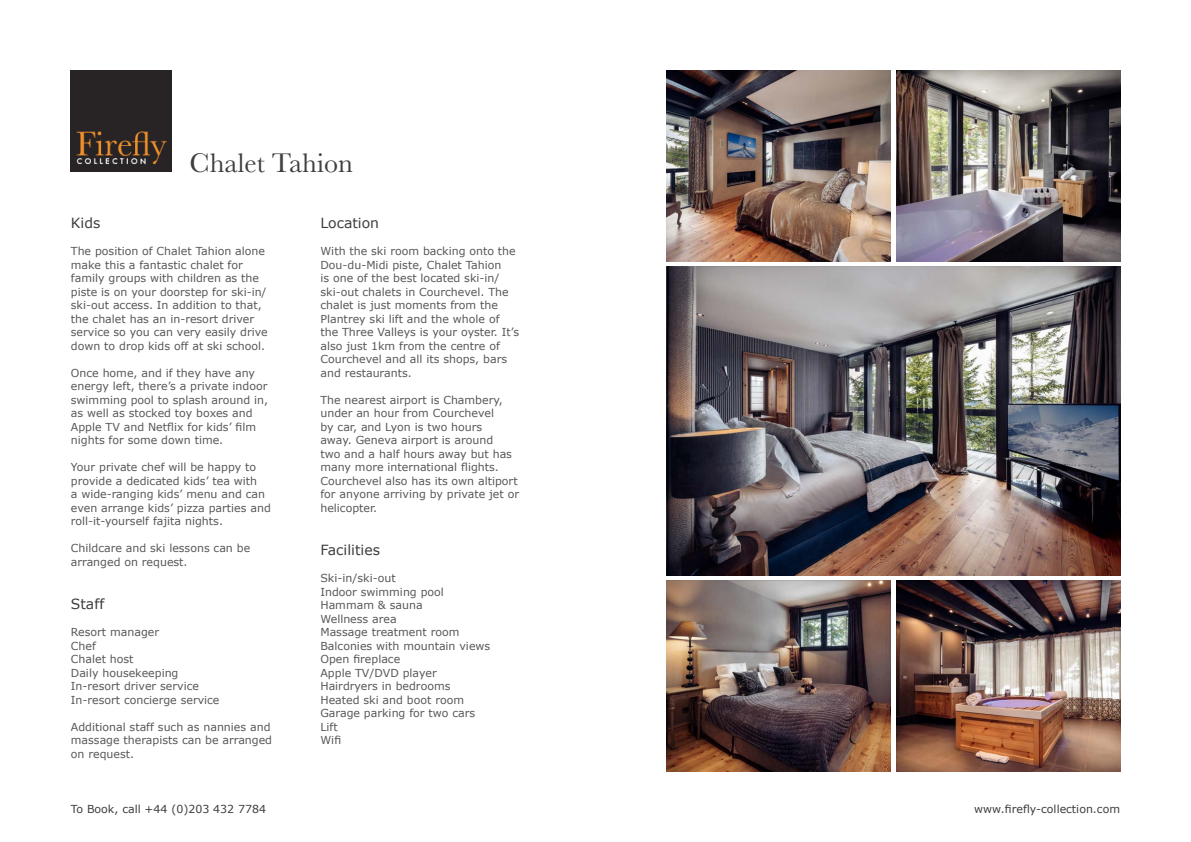
<style>
.page{position:relative;width:1191px;height:842px;background:#fff}
.page>*{position:absolute;margin:0;border:0;box-sizing:border-box;transform-origin:0 0}
.t1{font:28px "Baskerville";color:#3e3e3f}
.t2{font:14px "Verdana";color:#3e3e3f}
.t3{font:11px/13.5px "Verdana";color:#57585a}
.t4{font:11px "Verdana";color:#3e3e3f}
</style>
<div class="page">
<img style="left:71px;top:71px;width:101px;height:101px">
<img style="left:666px;top:267px;width:454px;height:308px">
<img style="left:666px;top:71px;width:224px;height:190px">
<img style="left:896px;top:71px;width:224px;height:190px">
<img style="left:666px;top:581px;width:224px;height:190px">
<img style="left:896px;top:581px;width:224px;height:190px">
<p class="t1" style="left:190px;top:145px;width:165px">Chalet Tahion</p>
<p class="t2" style="left:71px;top:214px;width:31px">Kids</p>
<p class="t3" style="left:71px;top:244px;width:198px">The position of Chalet Tahion alone make this a fantastic chalet for family groups with children as the piste is on your doorstep for ski-in/ ski-out access. In addition to that, the chalet has an in-resort driver service so you can very easily drive down to drop kids off at ski school.</p>
<p class="t3" style="left:71px;top:366px;width:199px">Once home, and if they have any energy left, there’s a private indoor swimming pool to splash around in, as well as stocked toy boxes and<br>Apple TV and Netflix for kids’ film nights for some down time.</p>
<p class="t3" style="left:71px;top:460px;width:201px">Your private chef will be happy to provide a dedicated kids’ tea with<br>a wide-ranging kids’ menu and can even arrange kids’ pizza parties and roll-it-yourself fajita nights.</p>
<p class="t3" style="left:71px;top:541px;width:181px">Childcare and ski lessons can be arranged on request.</p>
<p class="t2" style="left:71px;top:595px;width:35px">Staff</p>
<p class="t3" style="left:71px;top:626px;width:90px">Resort manager</p>
<p class="t3" style="left:71px;top:639px;width:27px">Chef</p>
<p class="t3" style="left:71px;top:653px;width:64px">Chalet host</p>
<p class="t3" style="left:71px;top:666px;width:109px">Daily housekeeping</p>
<p class="t3" style="left:71px;top:680px;width:130px">In-resort driver service</p>
<p class="t3" style="left:71px;top:693px;width:150px">In-resort concierge service</p>
<p class="t3" style="left:71px;top:720px;width:203px">Additional staff such as nannies and massage therapists can be arranged on request.</p>
<p class="t4" style="left:71px;top:802px;width:197px">To Book, call +44 (0)203 432 7784</p>
<p class="t2" style="left:320px;top:214px;width:60px">Location</p>
<p class="t3" style="left:320px;top:244px;width:200px">With the ski room backing onto the<br>Dou-du-Midi piste, Chalet Tahion<br>is one of the best located ski-in/ ski-out chalets in Courchevel. The chalet is just moments from the<br>Plantrey ski lift and the whole of the Three Valleys is your oyster. It’s also just 1km from the centre of<br>Courchevel and all its shops, bars and restaurants.</p>
<p class="t3" style="left:320px;top:393px;width:200px">The nearest airport is Chambery, under an hour from Courchevel<br>by car, and Lyon is two hours<br>away. Geneva airport is around<br>two and a half hours away but has many more international flights.<br>Courchevel also has its own altiport for anyone arriving by private jet or helicopter.</p>
<p class="t2" style="left:320px;top:541px;width:61px">Facilities</p>
<p class="t3" style="left:320px;top:572px;width:77px">Ski-in/ski-out</p>
<p class="t3" style="left:320px;top:585px;width:125px">Indoor swimming pool</p>
<p class="t3" style="left:320px;top:599px;width:104px">Hammam &amp; sauna</p>
<p class="t3" style="left:320px;top:612px;width:78px">Wellness area</p>
<p class="t3" style="left:320px;top:626px;width:140px">Massage treatment room</p>
<p class="t3" style="left:320px;top:639px;width:171px">Balconies with mountain views</p>
<p class="t3" style="left:320px;top:653px;width:81px">Open fireplace</p>
<p class="t3" style="left:320px;top:666px;width:118px">Apple TV/DVD player</p>
<p class="t3" style="left:320px;top:680px;width:131px">Hairdryers in bedrooms</p>
<p class="t3" style="left:320px;top:693px;width:145px">Heated ski and boot room</p>
<p class="t3" style="left:320px;top:707px;width:156px">Garage parking for two cars</p>
<p class="t3" style="left:320px;top:720px;width:19px">Lift</p>
<p class="t3" style="left:320px;top:734px;width:22px">Wifi</p>
<p class="t4" style="left:974px;top:802px;width:147px">www.firefly-collection.com</p>
</div>
